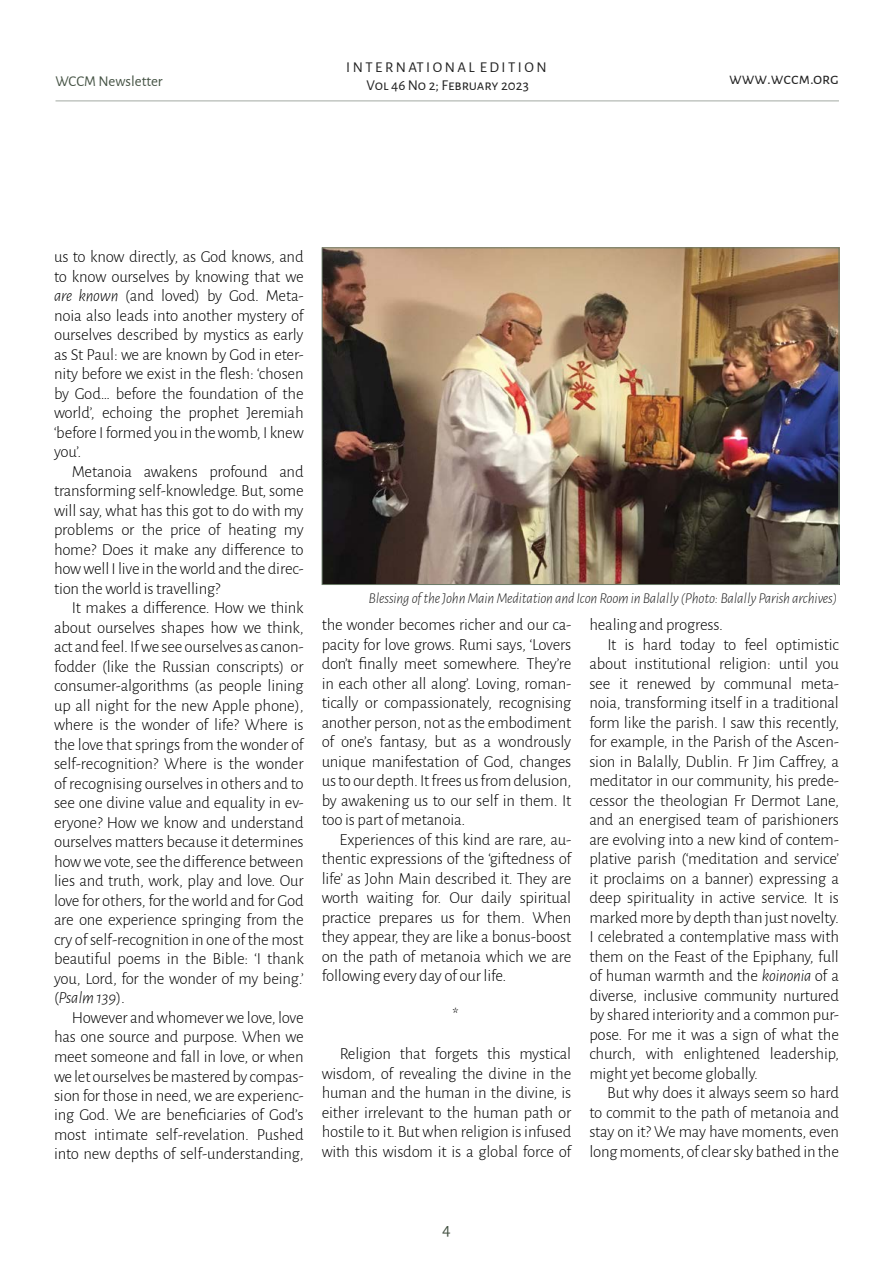
<style>
.page{position:relative;width:893px;height:1263px;background:#fff}
.page>*{position:absolute;margin:0;border:0;box-sizing:border-box;transform-origin:0 0}
.t1{font:18px "Alegreya Sans";color:#455344}
.t2{font:300 16.8px/19.5px "Alegreya Sans";letter-spacing:-.01em;color:#000;text-align:justify}
.t3{font:16.5px "Alegreya Sans SC";color:#222}
.t4{font:italic 300 15px "Alegreya Sans";letter-spacing:-.01em;color:#222}
.t5{font:15px/18px "Alegreya Sans SC";color:#222;text-align:center}
.t6{font:15px "Alegreya Sans";color:#455344}
.s1{font-style:italic}
</style>
<div class="page">
<hr style="left:55px;top:101px;width:784px;height:1px;background:#455344">
<img style="left:324px;top:250px;width:513px;height:333px">
<p class="t5" style="left:346px;top:57px;width:202px">I N T E R N AT I O N A L E D I T I O N<br>Vol 46 No 2; February 2023</p>
<p class="t6" style="left:55px;top:71px;width:109px">WCCM Newsletter</p>
<p class="t3" style="left:729px;top:67px;width:111px">www.wccm.org</p>
<p class="t2" style="left:54px;top:247px;width:251px">us to know directly, as God knows, and to know ourselves by knowing that we <span class="s1">are known</span> (and loved) by God. Meta&shy;noia also leads into another mystery of ourselves described by mystics as early as St Paul: we are known by God in eter&shy;nity before we exist in the flesh: ‘chosen by God… before the foundation of the world’, echoing the prophet Jeremiah ‘before I formed you in the womb, I knew you’.</p>
<p class="t2" style="left:54px;top:461px;width:251px;text-indent:18px">Metanoia awakens profound and transforming self-knowledge. But, some will say, what has this got to do with my problems or the price of heating my home? Does it make any difference to how well I live in the world and the direc&shy;tion the world is travelling?</p>
<p class="t2" style="left:54px;top:598px;width:251px;text-indent:18px">It makes a difference. How we think about ourselves shapes how we think, act and feel. If we see ourselves as canon&shy;fodder (like the Russian conscripts) or consumer-algorithms (as people lining up all night for the new Apple phone), where is the wonder of life? Where is the love that springs from the wonder of self-recognition? Where is the wonder of recognising ourselves in others and to see one divine value and equality in ev&shy;eryone? How we know and understand ourselves matters because it determines how we vote, see the difference between lies and truth, work, play and love. Our love for others, for the world and for God are one experience springing from the cry of self-recognition in one of the most beautiful poems in the Bible: ‘I thank you, Lord, for the wonder of my being.’ (<span class="s1">Psalm 139</span>).</p>
<p class="t2" style="left:54px;top:1007px;width:251px;text-indent:18px">However and whomever we love, love has one source and purpose. When we meet someone and fall in love, or when we let ourselves be mastered by compas&shy;sion for those in need, we are experienc&shy;ing God. We are beneficiaries of God’s most intimate self-revelation. Pushed into new depths of self-understanding,</p>
<p class="t4" style="left:368px;top:588px;width:471px">Blessing of the John Main Meditation and Icon Room in Balally (Photo: Balally Parish archives)</p>
<p class="t2" style="left:322px;top:614px;width:251px">the wonder becomes richer and our ca&shy;pacity for love grows. Rumi says, ‘Lovers don’t finally meet somewhere. They’re in each other all along’. Loving, roman&shy;tically or compassionately, recognising another person, not as the embodiment of one’s fantasy, but as a wondrously unique manifestation of God, changes us to our depth. It frees us from delusion, by awakening us to our self in them. It too is part of metanoia.</p>
<p class="t2" style="left:322px;top:829px;width:251px;text-indent:18px">Experiences of this kind are rare, au&shy;thentic expressions of the ‘giftedness of life’ as John Main described it. They are worth waiting for. Our daily spiritual practice prepares us for them. When they appear, they are like a bonus-boost on the path of metanoia which we are following every day of our life.</p>
<p class="t2" style="left:452px;top:1004px;width:8px">*</p>
<p class="t2" style="left:322px;top:1043px;width:251px;text-indent:18px">Religion that forgets this mystical wisdom, of revealing the divine in the human and the human in the divine, is either irrelevant to the human path or hostile to it. But when religion is infused with this wisdom it is a global force of</p>
<p class="t2" style="left:589px;top:614px;width:135px">healing and progress.</p>
<p class="t2" style="left:607px;top:634px;width:233px">It is hard today to feel optimistic</p>
<p class="t2" style="left:589px;top:653px;width:251px">about institutional religion: until you</p>
<p class="t2" style="left:589px;top:673px;width:251px">see it renewed by communal meta-</p>
<p class="t2" style="left:589px;top:692px;width:251px">noia, transforming itself in a traditional</p>
<p class="t2" style="left:589px;top:712px;width:251px">form like the parish. I saw this recently,</p>
<p class="t2" style="left:589px;top:731px;width:251px">for example, in the Parish of the Ascen-</p>
<p class="t2" style="left:589px;top:751px;width:251px">sion in Balally, Dublin. Fr Jim Caffrey, a</p>
<p class="t2" style="left:589px;top:770px;width:251px">meditator in our community, his prede-</p>
<p class="t2" style="left:589px;top:790px;width:251px">cessor the theologian Fr Dermot Lane,</p>
<p class="t2" style="left:589px;top:809px;width:251px">and an energised team of parishioners</p>
<p class="t2" style="left:589px;top:829px;width:251px">are evolving into a new kind of contem-</p>
<p class="t2" style="left:589px;top:848px;width:251px">plative parish (‘meditation and service’</p>
<p class="t2" style="left:589px;top:868px;width:251px">it proclaims on a banner) expressing a</p>
<p class="t2" style="left:589px;top:887px;width:251px">deep spirituality in active service. It is</p>
<p class="t2" style="left:589px;top:907px;width:251px">marked more by depth than just novelty.</p>
<p class="t2" style="left:589px;top:926px;width:251px">I celebrated a contemplative mass with</p>
<p class="t2" style="left:589px;top:946px;width:251px">them on the Feast of the Epiphany, full</p>
<p class="t2" style="left:589px;top:965px;width:251px">of human warmth and the <span class="s1">koinonia</span> of a</p>
<p class="t2" style="left:589px;top:985px;width:251px">diverse, inclusive community nurtured</p>
<p class="t2" style="left:589px;top:1004px;width:251px">by shared interiority and a common pur-</p>
<p class="t2" style="left:589px;top:1024px;width:251px">pose. For me it was a sign of what the</p>
<p class="t2" style="left:589px;top:1043px;width:251px">church, with enlightened leadership,</p>
<p class="t2" style="left:589px;top:1063px;width:170px">might yet become globally.</p>
<p class="t2" style="left:607px;top:1082px;width:233px">But why does it always seem so hard</p>
<p class="t2" style="left:589px;top:1102px;width:251px">to commit to the path of metanoia and</p>
<p class="t2" style="left:589px;top:1121px;width:251px">stay on it? We may have moments, even</p>
<p class="t2" style="left:589px;top:1141px;width:251px">long moments, of clear sky bathed in the</p>
<p class="t1" style="left:442px;top:1216px;width:10px">4</p>
</div>
